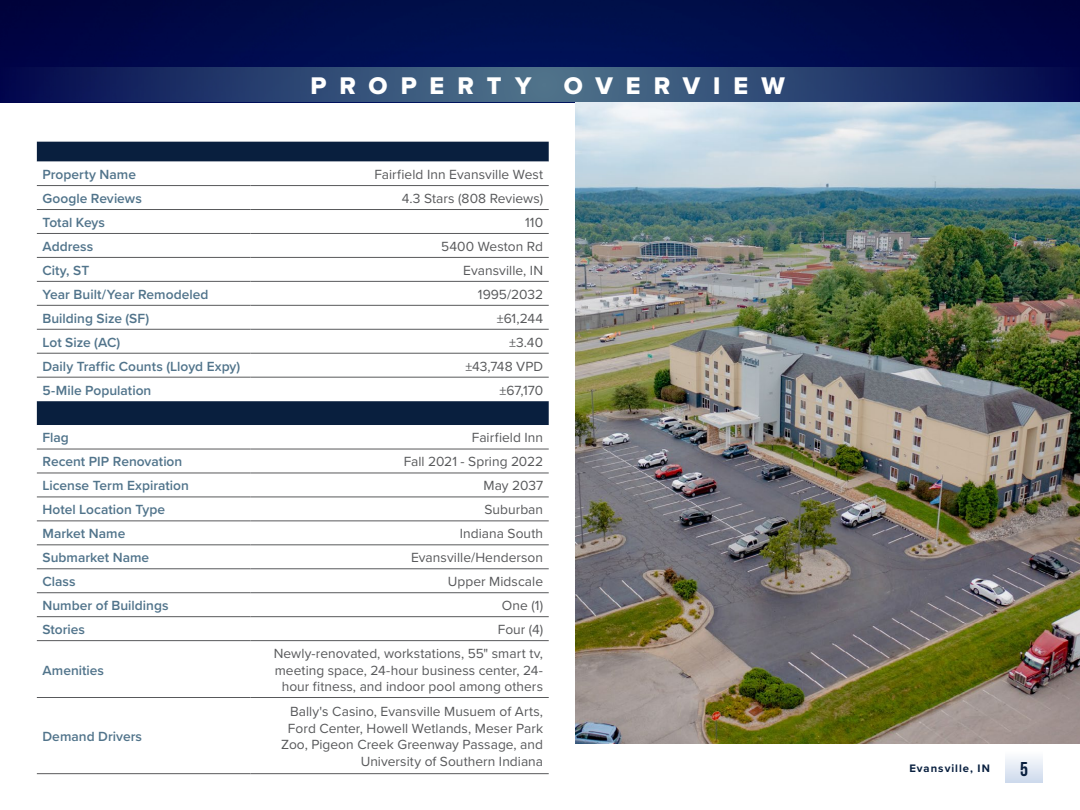
<style>
.page{position:relative;width:1080px;height:810px;background:#fff}
.page>*{position:absolute;margin:0;border:0;box-sizing:border-box;transform-origin:0 0}
.t1{font:25px "Proxima Nova Extrabld";letter-spacing:.52em;color:#fff}
.t2{font:700 20px "Bebas Neue";color:#091f3e}
.t3{font:13.75px/16.5px "Proxima Nova";letter-spacing:.005em;color:#58595b;text-align:center}
.t4{font:600 13.75px "Proxima Nova";color:#51748b}
.t5{font:700 11.25px "Proxima Nova";letter-spacing:.09em;color:#081f3f}
</style>
<div class="page">
<div style="left:37px;top:142px;width:512px;height:20px;background:#091f3e"></div>
<svg style="left:37px;top:186px;width:512px;height:456px"></svg>
<hr style="left:37px;top:185px;width:213px;height:1px;background:#58595b">
<hr style="left:250px;top:185px;width:299px;height:1px;background:#58595b">
<hr style="left:37px;top:209px;width:213px;height:1px;background:#58595b">
<hr style="left:250px;top:209px;width:299px;height:1px;background:#58595b">
<hr style="left:37px;top:233px;width:213px;height:1px;background:#58595b">
<hr style="left:250px;top:233px;width:299px;height:1px;background:#58595b">
<hr style="left:37px;top:257px;width:213px;height:1px;background:#58595b">
<hr style="left:250px;top:257px;width:299px;height:1px;background:#58595b">
<hr style="left:37px;top:281px;width:213px;height:1px;background:#58595b">
<hr style="left:250px;top:281px;width:299px;height:1px;background:#58595b">
<hr style="left:37px;top:305px;width:213px;height:1px;background:#58595b">
<hr style="left:250px;top:305px;width:299px;height:1px;background:#58595b">
<hr style="left:37px;top:329px;width:213px;height:1px;background:#58595b">
<hr style="left:250px;top:329px;width:299px;height:1px;background:#58595b">
<hr style="left:37px;top:353px;width:213px;height:1px;background:#58595b">
<hr style="left:250px;top:353px;width:299px;height:1px;background:#58595b">
<hr style="left:37px;top:377px;width:213px;height:1px;background:#58595b">
<hr style="left:250px;top:377px;width:299px;height:1px;background:#58595b">
<hr style="left:37px;top:449px;width:213px;height:1px;background:#58595b">
<hr style="left:250px;top:449px;width:299px;height:1px;background:#58595b">
<hr style="left:37px;top:473px;width:213px;height:1px;background:#58595b">
<hr style="left:250px;top:473px;width:299px;height:1px;background:#58595b">
<hr style="left:37px;top:497px;width:213px;height:1px;background:#58595b">
<hr style="left:250px;top:497px;width:299px;height:1px;background:#58595b">
<hr style="left:37px;top:521px;width:213px;height:1px;background:#58595b">
<hr style="left:250px;top:521px;width:299px;height:1px;background:#58595b">
<hr style="left:37px;top:545px;width:213px;height:1px;background:#58595b">
<hr style="left:250px;top:545px;width:299px;height:1px;background:#58595b">
<hr style="left:37px;top:569px;width:213px;height:1px;background:#58595b">
<hr style="left:250px;top:569px;width:299px;height:1px;background:#58595b">
<hr style="left:37px;top:593px;width:213px;height:1px;background:#58595b">
<hr style="left:250px;top:593px;width:299px;height:1px;background:#58595b">
<hr style="left:37px;top:616px;width:213px;height:1px;background:#58595b">
<hr style="left:250px;top:616px;width:299px;height:1px;background:#58595b">
<hr style="left:37px;top:640px;width:213px;height:1px;background:#58595b">
<hr style="left:250px;top:640px;width:299px;height:1px;background:#58595b">
<hr style="left:37px;top:697px;width:213px;height:1px;background:#58595b">
<hr style="left:250px;top:697px;width:299px;height:1px;background:#58595b">
<hr style="left:37px;top:773px;width:213px;height:1px;background:#58595b">
<hr style="left:250px;top:773px;width:299px;height:1px;background:#58595b">
<div style="left:0;top:0;width:1080px;height:103px;background:#000c4a"></div>
<svg style="left:50px;top:67px;width:988px;height:35px;background:#2c4471"></svg>
<img style="left:576px;top:103px;width:504px;height:640px">
<div style="left:1005px;top:751px;width:38px;height:32px;background:linear-gradient(to bottom,#fefefe,#cedaed)"></div>
<h1 class="t1" style="left:310px;top:67px;width:223px">PROPERTY</h1>
<h1 class="t1" style="left:564px;top:67px;width:223px">OVERVIEW</h1>
<p class="t4" style="left:42px;top:164px;width:95px">Property Name</p>
<p class="t3" style="left:374px;top:166px;width:170px">Fairfield Inn Evansville West</p>
<p class="t4" style="left:42px;top:188px;width:101px">Google Reviews</p>
<p class="t3" style="left:402px;top:190px;width:143px">4.3 Stars (808 Reviews)</p>
<p class="t4" style="left:42px;top:212px;width:64px">Total Keys</p>
<p class="t3" style="left:525px;top:213px;width:19px">110</p>
<p class="t4" style="left:42px;top:236px;width:52px">Address</p>
<p class="t3" style="left:441px;top:237px;width:104px">5400 Weston Rd</p>
<p class="t4" style="left:42px;top:260px;width:48px">City, ST</p>
<p class="t3" style="left:463px;top:261px;width:81px">Evansville, IN</p>
<p class="t4" style="left:42px;top:284px;width:167px">Year Built/Year Remodeled</p>
<p class="t3" style="left:478px;top:285px;width:67px">1995/2032</p>
<p class="t4" style="left:42px;top:308px;width:108px">Building Size (SF)</p>
<p class="t3" style="left:497px;top:309px;width:48px">±61,244</p>
<p class="t4" style="left:42px;top:332px;width:79px">Lot Size (AC)</p>
<p class="t3" style="left:509px;top:333px;width:36px">±3.40</p>
<p class="t4" style="left:42px;top:356px;width:199px">Daily Traffic Counts (Lloyd Expy)</p>
<p class="t3" style="left:465px;top:357px;width:79px">±43,748 VPD</p>
<p class="t4" style="left:42px;top:380px;width:110px">5-Mile Population</p>
<p class="t3" style="left:499px;top:381px;width:45px">±67,170</p>
<p class="t4" style="left:42px;top:428px;width:28px">Flag</p>
<p class="t3" style="left:472px;top:429px;width:73px">Fairfield Inn</p>
<p class="t4" style="left:42px;top:452px;width:141px">Recent PIP Renovation</p>
<p class="t3" style="left:404px;top:453px;width:141px">Fall 2021 - Spring 2022</p>
<p class="t4" style="left:42px;top:476px;width:148px">License Term Expiration</p>
<p class="t3" style="left:484px;top:477px;width:61px">May 2037</p>
<p class="t4" style="left:42px;top:500px;width:124px">Hotel Location Type</p>
<p class="t3" style="left:484px;top:501px;width:60px">Suburban</p>
<p class="t4" style="left:42px;top:523px;width:84px">Market Name</p>
<p class="t3" style="left:460px;top:525px;width:85px">Indiana South</p>
<p class="t4" style="left:42px;top:547px;width:108px">Submarket Name</p>
<p class="t3" style="left:411px;top:549px;width:134px">Evansville/Henderson</p>
<p class="t4" style="left:42px;top:571px;width:35px">Class</p>
<p class="t3" style="left:448px;top:573px;width:97px">Upper Midscale</p>
<p class="t4" style="left:42px;top:595px;width:128px">Number of Buildings</p>
<p class="t3" style="left:502px;top:597px;width:43px">One (1)</p>
<p class="t4" style="left:42px;top:619px;width:44px">Stories</p>
<p class="t3" style="left:498px;top:621px;width:47px">Four (4)</p>
<p class="t4" style="left:42px;top:660px;width:63px">Amenities</p>
<p class="t3" style="left:274px;top:645px;width:271px">Newly-renovated, workstations, 55" smart tv, meeting space, 24-hour business center, 24- hour fitness, and indoor pool among others</p>
<p class="t4" style="left:42px;top:726px;width:101px">Demand Drivers</p>
<p class="t3" style="left:281px;top:703px;width:263px;text-align:right">Bally's Casino, Evansville Musuem of Arts, Ford Center, Howell Wetlands, Meser Park Zoo, Pigeon Creek Greenway Passage, and University of Southern Indiana</p>
<p class="t5" style="left:909px;top:760px;width:82px">Evansville, IN</p>
<h2 class="t2" style="left:1020px;top:758px;width:9px">5</h2>
</div>
